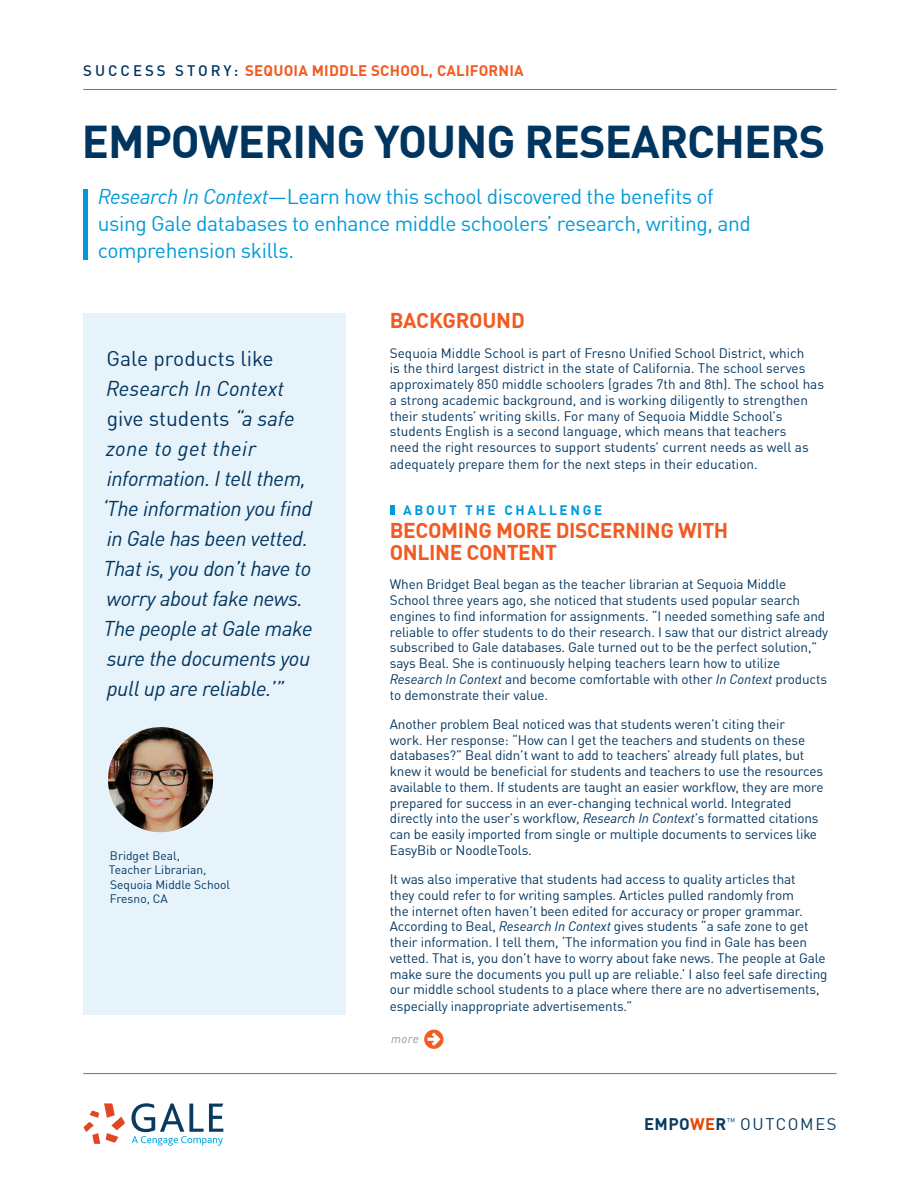
<style>
.page{position:relative;width:918px;height:1188px;background:#fff}
.page>*{position:absolute;margin:0;border:0;box-sizing:border-box;transform-origin:0 0}
.HEADLINE_1{font:700 45px "DIN Offc";letter-spacing:-.02em;color:#003560}
.HEADLINE_1-2{font:italic 21px/30px "DIN Offc";letter-spacing:-.02em;color:#003560}
.HEADLINE_1-3{font:21px/27px "DIN Offc";letter-spacing:-.02em;color:#009ada}
.HEADLINE_1-4{font:700 21px/22.5px "DIN Offc";letter-spacing:-.02em;color:#f25b21}
.subhead{font:700 21px "DIN Offc";letter-spacing:-.01em;color:#f25b21}
.t1{font:16.5px "DIN Offc";letter-spacing:.1em;color:#093a5f}
.body{font:700 15px "DIN Offc";letter-spacing:.015em;color:#f25b21}
.HEADLINE_1-5{font:500 15px "DIN Offc";letter-spacing:.2em;color:#003560}
.HEADLINE_1-6{font:13.5px/15.8px "DIN Offc";letter-spacing:-.01em;color:#003560}
.body-2{font:13.5px/15.9px "DIN Offc";color:#003560}
.body-3{font:700 13.5px "DIN Offc";letter-spacing:.2em;color:#009ada}
.body-4{font:12px "DIN Offc";color:#003560}
.feature_copy{font:italic 12px "DIN Offc";color:#939598}
.s1{font-style:italic}
.s2{font-style:normal}
.s3{font-weight:700}
.s4{font-weight:700;color:#e74300}
</style>
<div class="page">
<div style="left:390px;top:506px;width:5px;height:9px;background:#009ada"></div>
<svg style="left:424px;top:1030px;width:19px;height:19px"></svg>
<hr style="left:83px;top:89px;width:754px;height:1px;background:#009ada">
<svg style="left:84px;top:1103px;width:41px;height:41px"></svg>
<svg style="left:131px;top:1103px;width:92px;height:43px"></svg>
<hr style="left:83px;top:1073px;width:754px;height:1px;background:#009ada">
<div style="left:83px;top:314px;width:263px;height:701px;background:#e7f3fa"></div>
<img style="left:108px;top:727px;width:105px;height:105px;border-radius:53px">
<div style="left:83px;top:189px;width:5px;height:70px;background:#009ada"></div>
<p class="HEADLINE_1-5" style="left:83px;top:61px;width:156px">SUCCESS STORY:</p>
<p class="body" style="left:245px;top:61px;width:280px">SEQUOIA MIDDLE SCHOOL, CALIFORNIA</p>
<p class="HEADLINE_1" style="left:82px;top:112px;width:745px">EMPOWERING YOUNG RESEARCHERS</p>
<p class="HEADLINE_1-3" style="left:98px;top:183px;width:655px"><span class="s1">Research In Context</span>—Learn how this school discovered the benefits of using Gale databases to enhance middle schoolers’ research, writing, and comprehension skills.</p>
<p class="HEADLINE_1-2" style="left:102px;top:344px;width:212px"><span class="s2">Gale products like<br></span>Research In Context <span class="s2">give students</span> “a safe zone to get their information. I tell them, ‘The information you find in Gale has been vetted.<br>That is, you don’t have to worry about fake news.<br>The people at Gale make sure the documents you pull up are reliable.’”</p>
<p class="body-4" style="left:110px;top:848px;width:71px">Bridget Beal,</p>
<p class="body-4" style="left:109px;top:863px;width:99px">Teacher Librarian,</p>
<p class="body-4" style="left:110px;top:877px;width:122px">Sequoia Middle School</p>
<p class="body-4" style="left:110px;top:891px;width:59px">Fresno, CA</p>
<p class="subhead" style="left:390px;top:307px;width:137px">BACKGROUND</p>
<p class="body-2" style="left:390px;top:345px;width:436px">Sequoia Middle School is part of Fresno Unified School District, which<br>is the third largest district in the state of California. The school serves approximately 850 middle schoolers (grades 7th and 8th). The school has a strong academic background, and is working diligently to strengthen their students’ writing skills. For many of Sequoia Middle School’s students English is a second language, which means that teachers<br>need the right resources to support students’ current needs as well as adequately prepare them for the next steps in their education.</p>
<p class="body-3" style="left:403px;top:501px;width:201px">ABOUT THE CHALLENGE</p>
<p class="HEADLINE_1-4" style="left:390px;top:519px;width:340px">BECOMING MORE DISCERNING WITH<br>ONLINE CONTENT</p>
<p class="HEADLINE_1-6" style="left:390px;top:577px;width:440px">When Bridget Beal began as the teacher librarian at Sequoia Middle School three years ago, she noticed that students used popular search engines to find information for assignments. “I needed something safe and reliable to offer students to do their research. I saw that our district already subscribed to Gale databases. Gale turned out to be the perfect solution,” says Beal. She is continuously helping teachers learn how to utilize <span class="s1">Research In Context</span> and become comfortable with other <span class="s1">In Context</span> products to demonstrate their value.</p>
<p class="HEADLINE_1-6" style="left:390px;top:716px;width:435px">Another problem Beal noticed was that students weren’t citing their<br>work. Her response: “How can I get the teachers and students on these databases?” Beal didn’t want to add to teachers’ already full plates, but knew it would be beneficial for students and teachers to use the resources available to them. If students are taught an easier workflow, they are more prepared for success in an ever-changing technical world. Integrated directly into the user’s workflow, <span class="s1">Research In Context</span>’s formatted citations can be easily imported from single or multiple documents to services like EasyBib or NoodleTools.</p>
<p class="HEADLINE_1-6" style="left:390px;top:871px;width:439px">It was also imperative that students had access to quality articles that<br>they could refer to for writing samples. Articles pulled randomly from<br>the internet often haven’t been edited for accuracy or proper grammar.<br>According to Beal, <span class="s1">Research In Context</span> gives students “a safe zone to get their information. I tell them, ‘The information you find in Gale has been vetted. That is, you don’t have to worry about fake news. The people at Gale make sure the documents you pull up are reliable.’ I also feel safe directing our middle school students to a place where there are no advertisements, especially inappropriate advertisements.”</p>
<p class="feature_copy" style="left:391px;top:1031px;width:29px">more</p>
<p class="t1" style="left:644px;top:1114px;width:194px"><span class="s3">EMPO</span><span class="s4">WE</span><span class="s3">R</span><sup>™</sup> OUTCOMES</p>
</div>
